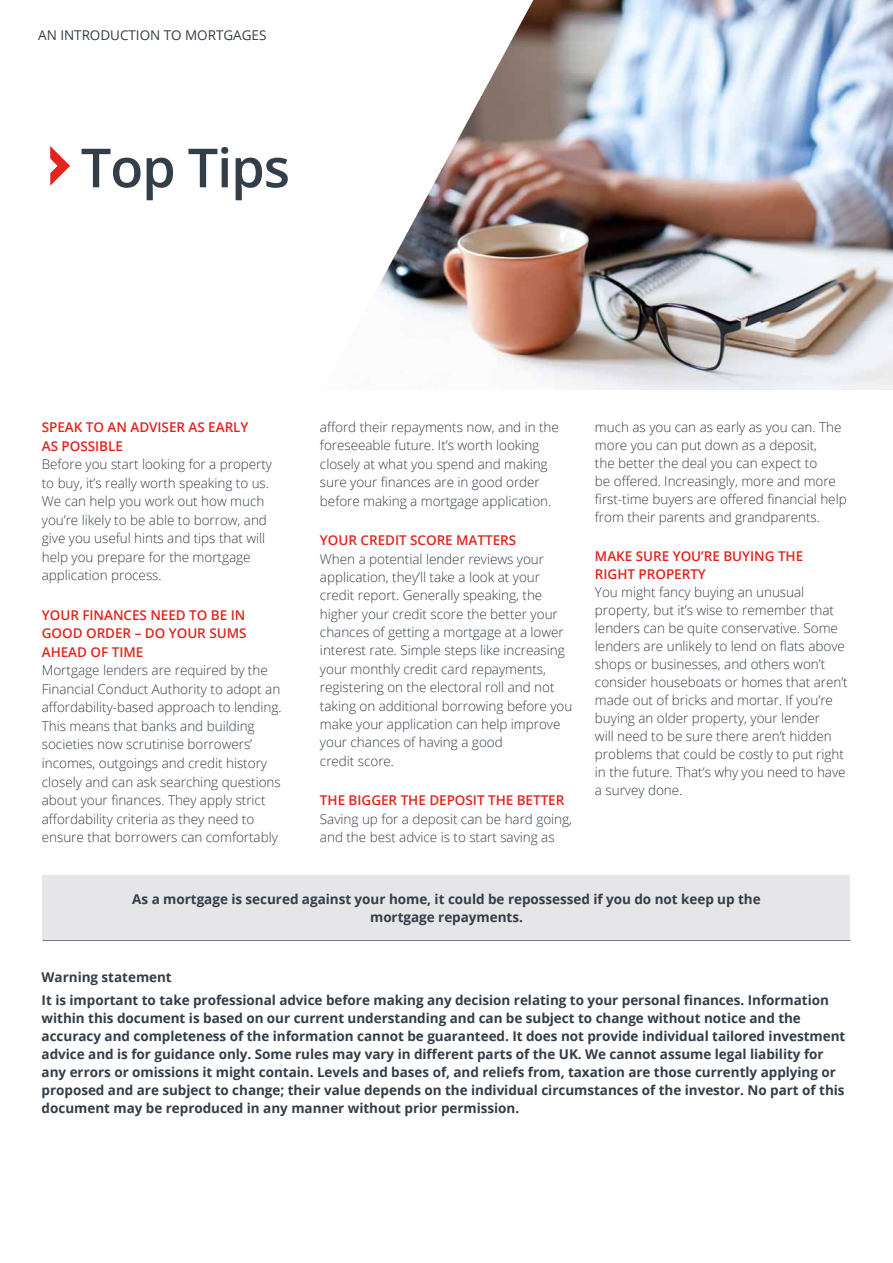
<style>
.page{position:relative;width:893px;height:1263px;background:#fff}
.page>*{position:absolute;margin:0;border:0;box-sizing:border-box;transform-origin:0 0}
.t1{font:600 54px "Open Sans";letter-spacing:-.02em;color:#343e48}
.t2{font:300 13.5px/18.3px "Open Sans";letter-spacing:-.005em;color:#343e48}
.t3{font:700 13.5px/18px "Open Sans";letter-spacing:-.005em;color:#343e48}
.t4{font:600 13.5px/18.5px "Open Sans";letter-spacing:-.005em;color:#e2241d}
.t5{font:13.5px "Open Sans";letter-spacing:-.005em;color:#343e48}
</style>
<div class="page">
<img style="left:533px;top:0;width:360px;height:389px">
<hr style="left:43px;top:940px;width:807px;height:1px;background:#343e48">
<img style="left:376px;top:1px;width:157px;height:369px">
<svg style="left:50px;top:146px;width:20px;height:40px"></svg>
<div style="left:43px;top:876px;width:807px;height:64px;background:#e6e5e8"></div>
<p class="t5" style="left:38px;top:26px;width:230px">AN INTRODUCTION TO MORTGAGES</p>
<h1 class="t1" style="left:81px;top:131px;width:211px">Top Tips</h1>
<p class="t4" style="left:42px;top:418px;width:208px">SPEAK TO AN ADVISER AS EARLY<br>AS POSSIBLE</p>
<p class="t2" style="left:42px;top:455px;width:232px">Before you start looking for a property to buy, it’s really worth speaking to us.<br>We can help you work out how much you’re likely to be able to borrow, and give you useful hints and tips that will help you prepare for the mortgage application process.</p>
<p class="t4" style="left:42px;top:605px;width:206px;text-align:justify">YOUR FINANCES NEED TO BE IN GOOD ORDER – DO YOUR SUMS AHEAD OF TIME</p>
<p class="t2" style="left:42px;top:661px;width:241px">Mortgage lenders are required by the Financial Conduct Authority to adopt an affordability-based approach to lending.<br>This means that banks and building societies now scrutinise borrowers’ incomes, outgoings and credit history closely and can ask searching questions about your finances. They apply strict affordability criteria as they need to ensure that borrowers can comfortably</p>
<p class="t2" style="left:320px;top:418px;width:240px">afford their repayments now, and in the foreseeable future. It’s worth looking closely at what you spend and making sure your finances are in good order before making a mortgage application.</p>
<p class="t4" style="left:320px;top:531px;width:198px">YOUR CREDIT SCORE MATTERS</p>
<p class="t2" style="left:320px;top:549px;width:254px">When a potential lender reviews your application, they’ll take a look at your credit report. Generally speaking, the higher your credit score the better your chances of getting a mortgage at a lower interest rate. Simple steps like increasing your monthly credit card repayments, registering on the electoral roll and not taking on additional borrowing before you make your application can help improve your chances of having a good<br>credit score.</p>
<p class="t4" style="left:320px;top:791px;width:246px">THE BIGGER THE DEPOSIT THE BETTER</p>
<p class="t2" style="left:320px;top:809px;width:254px">Saving up for a deposit can be hard going, and the best advice is to start saving as</p>
<p class="t2" style="left:595px;top:418px;width:253px">much as you can as early as you can. The more you can put down as a deposit,<br>the better the deal you can expect to<br>be offered. Increasingly, more and more first-time buyers are offered financial help from their parents and grandparents.</p>
<p class="t4" style="left:595px;top:547px;width:210px;line-height:18px">MAKE SURE YOU’RE BUYING THE<br>RIGHT PROPERTY</p>
<p class="t2" style="left:595px;top:583px;width:254px">You might fancy buying an unusual property, but it’s wise to remember that lenders can be quite conservative. Some lenders are unlikely to lend on flats above shops or businesses, and others won’t consider houseboats or homes that aren’t made out of bricks and mortar. If you’re buying an older property, your lender<br>will need to be sure there aren’t hidden problems that could be costly to put right in the future. That’s why you need to have a survey done.</p>
<p class="t3" style="left:132px;top:890px;width:630px;text-align:center">As a mortgage is secured against your home, it could be repossessed if you do not keep up the mortgage repayments.</p>
<p class="t3" style="left:42px;top:966px;width:789px;line-height:22.2px">Warning statement<br>It is important to take professional advice before making any decision relating to your personal finances. Information</p>
<p class="t3" style="left:42px;top:1008px;width:805px">within this document is based on our current understanding and can be subject to change without notice and the accuracy and completeness of the information cannot be guaranteed. It does not provide individual tailored investment advice and is for guidance only. Some rules may vary in different parts of the UK. We cannot assume legal liability for any errors or omissions it might contain. Levels and bases of, and reliefs from, taxation are those currently applying or proposed and are subject to change; their value depends on the individual circumstances of the investor. No part of this document may be reproduced in any manner without prior permission.</p>
</div>
